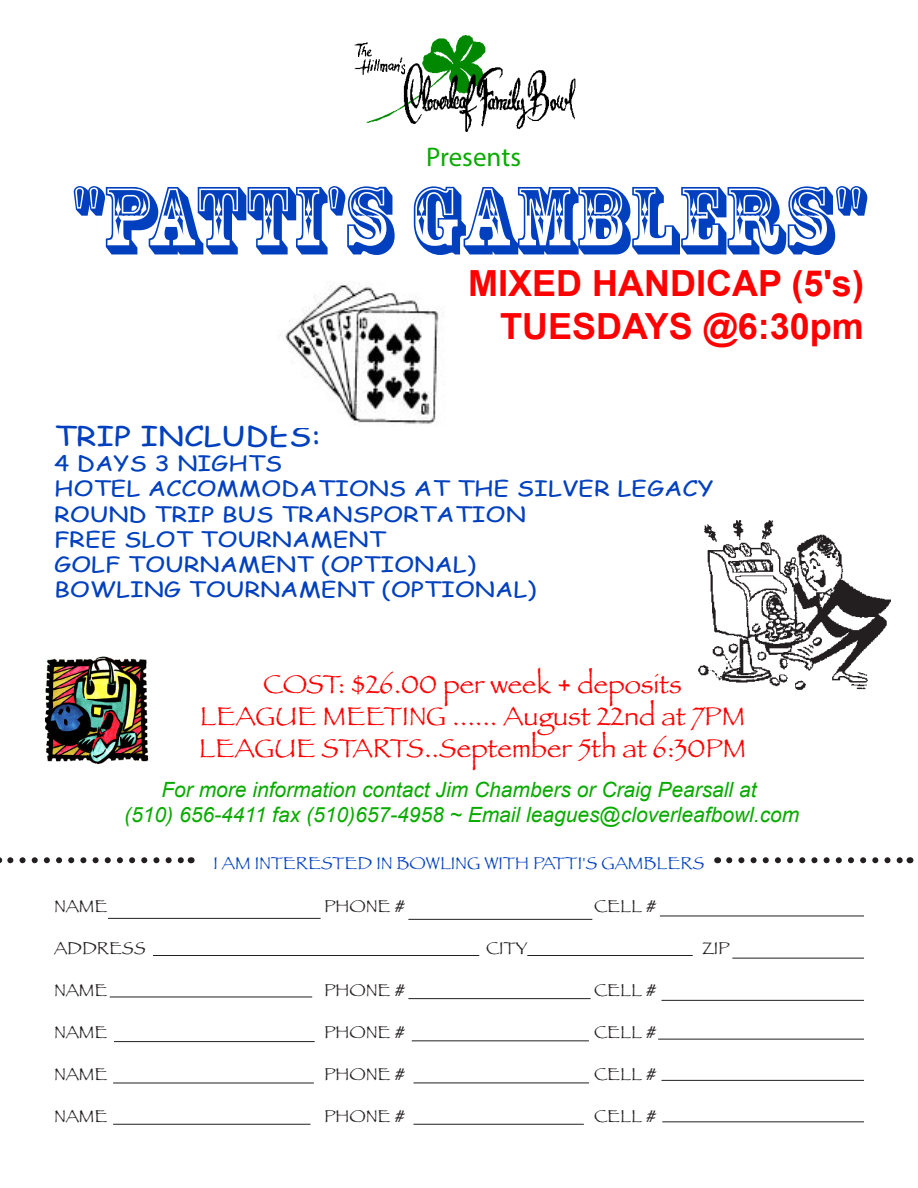
<style>
.page{position:relative;width:918px;height:1188px;background:#fff}
.page>*{position:absolute;margin:0;border:0;box-sizing:border-box;transform-origin:0 0}
.t1{font:90px "Rosewood Std";color:#0040bf}
.t2{font:700 36px "Arial";color:#f00}
.t3{font:27px "Papyrus";color:#f00}
.t4{font:27px "Comic Sans MS";color:#0040bf;scale:1.2 1}
.t5{font:27px "Myriad Pro";color:#09ab00}
.t6{font:21px "Comic Sans MS";color:#0040bf;scale:1.2 1}
.t7{font:italic 21px "Arial";color:#09ab00}
.t8{font:18px "Papyrus";color:#231f20}
.t9{font:18px "Papyrus";color:#0040bf}
</style>
<div class="page">
<img style="left:354px;top:35px;width:221px;height:97px">
<svg style="left:729px;top:857px;width:174px;height:6px"></svg>
<svg style="left:10px;top:857px;width:174px;height:6px"></svg>
<hr style="left:108px;top:918px;width:213px;height:1px;background:#231f20">
<hr style="left:408px;top:919px;width:184px;height:1px;background:#231f20">
<hr style="left:660px;top:916px;width:204px;height:1px;background:#231f20">
<hr style="left:153px;top:955px;width:326px;height:1px;background:#231f20">
<hr style="left:527px;top:955px;width:166px;height:1px;background:#231f20">
<hr style="left:110px;top:997px;width:202px;height:1px;background:#231f20">
<hr style="left:408px;top:998px;width:183px;height:1px;background:#231f20">
<hr style="left:662px;top:1000px;width:202px;height:1px;background:#231f20">
<hr style="left:114px;top:1041px;width:201px;height:1px;background:#231f20">
<hr style="left:412px;top:1040px;width:177px;height:1px;background:#231f20">
<hr style="left:658px;top:1039px;width:206px;height:1px;background:#231f20">
<hr style="left:113px;top:1083px;width:201px;height:1px;background:#231f20">
<hr style="left:413px;top:1083px;width:176px;height:1px;background:#231f20">
<hr style="left:662px;top:1080px;width:202px;height:1px;background:#231f20">
<hr style="left:113px;top:1124px;width:198px;height:1px;background:#231f20">
<hr style="left:413px;top:1124px;width:171px;height:1px;background:#231f20">
<hr style="left:662px;top:1121px;width:202px;height:1px;background:#231f20">
<hr style="left:732px;top:958px;width:132px;height:1px;background:#231f20">
<img style="left:285px;top:283px;width:157px;height:142px">
<img style="left:45px;top:656px;width:104px;height:108px">
<img style="left:699px;top:521px;width:192px;height:168px">
<p class="t5" style="left:426px;top:140px;width:96px">Presents</p>
<p class="t1" style="left:69px;top:167px;width:798px">"PATTI'S GAMBLERS"</p>
<p class="t2" style="left:468px;top:260px;width:397px">MIXED HANDICAP (5's)</p>
<p class="t2" style="left:500px;top:303px;width:365px">TUESDAYS @6:30pm</p>
<p class="t4" style="left:54px;top:416px;width:224px">TRIP INCLUDES:</p>
<p class="t6" style="left:54px;top:448px;width:192px">4 DAYS 3 NIGHTS</p>
<p class="t6" style="left:54px;top:473px;width:551px">HOTEL ACCOMMODATIONS AT THE SILVER LEGACY</p>
<p class="t6" style="left:54px;top:498px;width:395px">ROUND TRIP BUS TRANSPORTATION</p>
<p class="t6" style="left:54px;top:524px;width:278px">FREE SLOT TOURNAMENT</p>
<p class="t6" style="left:54px;top:549px;width:353px">GOLF TOURNAMENT (OPTIONAL)</p>
<p class="t6" style="left:54px;top:574px;width:404px">BOWLING TOURNAMENT (OPTIONAL)</p>
<p class="t3" style="left:263px;top:668px;width:420px">COST: $26.00 per week + deposits</p>
<p class="t3" style="left:200px;top:700px;width:547px">LEAGUE MEETING ...... August 22nd at 7PM</p>
<p class="t3" style="left:199px;top:732px;width:549px">LEAGUE STARTS..September 5th at 6:30PM</p>
<p class="t7" style="left:161px;top:776px;width:597px">For more information contact Jim Chambers or Craig Pearsall at</p>
<p class="t7" style="left:124px;top:801px;width:677px">(510) 656-4411 fax (510)657-4958 ~ Email leagues@cloverleafbowl.com</p>
<p class="t9" style="left:213px;top:852px;width:493px">I AM INTERESTED IN BOWLING WITH PATTI'S GAMBLERS</p>
<p class="t8" style="left:54px;top:895px;width:55px">NAME</p>
<p class="t8" style="left:324px;top:895px;width:83px">PHONE #</p>
<p class="t8" style="left:594px;top:895px;width:65px">CELL #</p>
<p class="t8" style="left:54px;top:937px;width:93px">ADDRESS</p>
<p class="t8" style="left:486px;top:937px;width:43px">CITY</p>
<p class="t8" style="left:702px;top:937px;width:29px">ZIP</p>
<p class="t8" style="left:54px;top:979px;width:55px">NAME</p>
<p class="t8" style="left:324px;top:979px;width:83px">PHONE #</p>
<p class="t8" style="left:594px;top:979px;width:65px">CELL #</p>
<p class="t8" style="left:54px;top:1021px;width:55px">NAME</p>
<p class="t8" style="left:324px;top:1021px;width:83px">PHONE #</p>
<p class="t8" style="left:594px;top:1021px;width:65px">CELL #</p>
<p class="t8" style="left:54px;top:1063px;width:55px">NAME</p>
<p class="t8" style="left:324px;top:1063px;width:83px">PHONE #</p>
<p class="t8" style="left:594px;top:1063px;width:65px">CELL #</p>
<p class="t8" style="left:54px;top:1105px;width:55px">NAME</p>
<p class="t8" style="left:324px;top:1105px;width:83px">PHONE #</p>
<p class="t8" style="left:594px;top:1105px;width:65px">CELL #</p>
</div>
